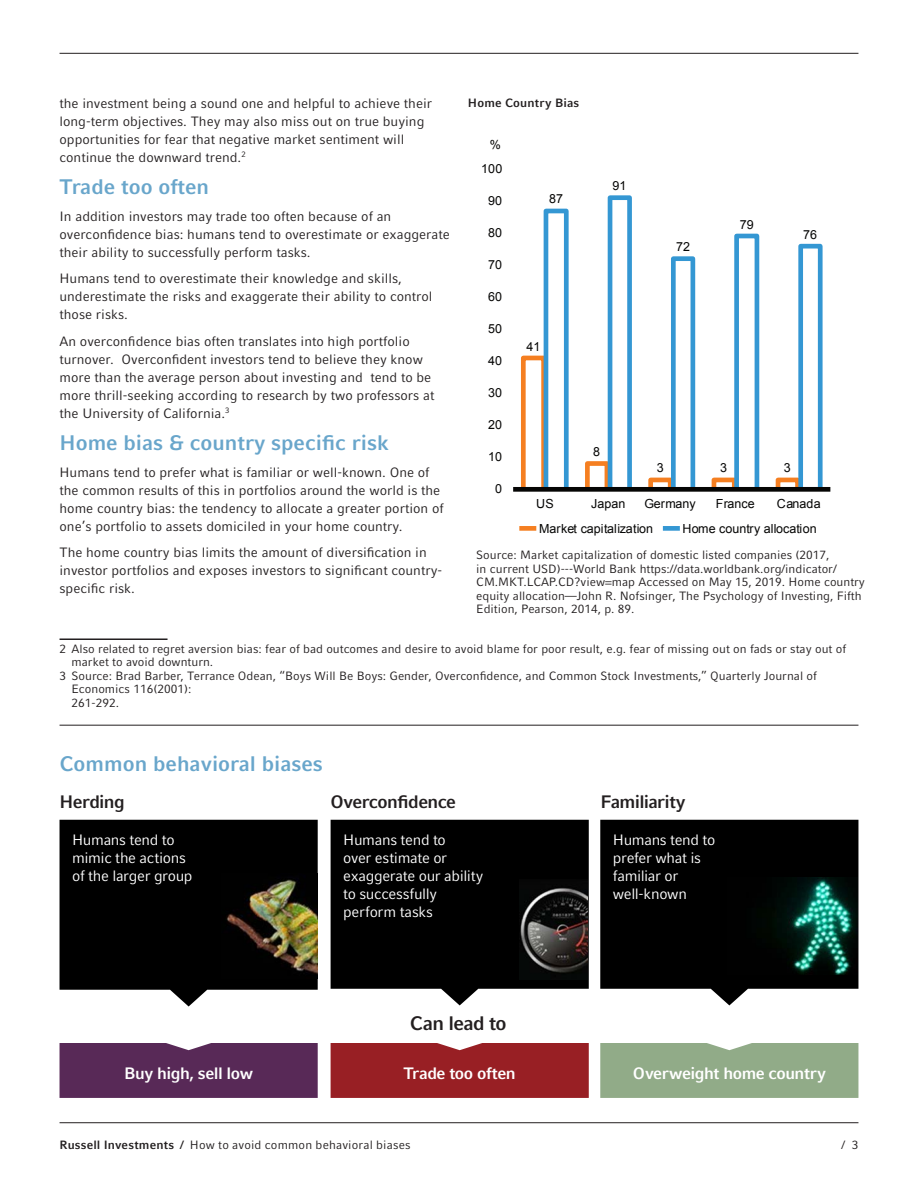
<style>
.page{position:relative;width:918px;height:1188px;background:#fff}
.page>*{position:absolute;margin:0;border:0;box-sizing:border-box;transform-origin:0 0}
.t1{font:700 21px "Compatil Fact LT Pro";color:#69a6cb}
.t2{font:700 19.5px "Compatil Fact LT Pro";letter-spacing:-.035em;color:#231f20}
.t3{font:700 18px "Compatil Fact LT Pro";letter-spacing:-.035em;color:#231f20}
.t4{font:700 16.5px "Compatil Fact LT Pro";letter-spacing:-.03em;color:#fff}
.t5{font:15px/18px "Compatil Fact LT Pro";letter-spacing:-.02em;color:#fff}
.t6{font:13.5px/18px "Compatil Fact LT Pro";color:#231f20}
.t7{font:12.45px "Arial";letter-spacing:.005em;color:#050504}
.t8{font:12px/13.5px "Compatil Fact LT Pro";color:#231f20}
.t9{font:700 12px "Compatil Fact LT Pro";letter-spacing:.015em;color:#231f20}
.s1{font-weight:700}
</style>
<div class="page">
<hr style="left:60px;top:1122px;width:798px;height:1px;background:#231f20">
<hr style="left:60px;top:53px;width:798px;height:1px;background:#231f20">
<hr style="left:60px;top:638px;width:108px;height:2px;background:#231f20">
<svg style="left:520px;top:355px;width:21px;height:132px"></svg>
<svg style="left:541px;top:195px;width:282px;height:292px"></svg>
<div style="left:513px;top:487px;width:317px;height:5px;background:#050504"></div>
<div style="left:663px;top:526px;width:17px;height:5px;background:#3497d3"></div>
<div style="left:519px;top:526px;width:17px;height:5px;background:#f57f21"></div>
<svg style="left:60px;top:820px;width:258px;height:187px;background:#1b1b1b"></svg>
<svg style="left:600px;top:820px;width:258px;height:185px;background:#1c1c1c"></svg>
<div style="left:60px;top:1043px;width:258px;height:55px;background:#582957"></div>
<div style="left:600px;top:1043px;width:258px;height:55px;background:#91ab88"></div>
<img style="left:222px;top:874px;width:95px;height:105px">
<img style="left:728px;top:878px;width:129px;height:97px">
<svg style="left:331px;top:820px;width:258px;height:185px;background:#181818"></svg>
<div style="left:331px;top:1043px;width:258px;height:55px;background:#981f24"></div>
<img style="left:519px;top:880px;width:68px;height:100px">
<hr style="left:60px;top:725px;width:798px;height:1px;background:#231f20">
<p class="t6" style="left:60px;top:94px;width:374px">the investment being a sound one and helpful to achieve their long-term objectives. They may also miss out on true buying opportunities for fear that negative market sentiment will continue the downward trend.<sup>2</sup></p>
<h1 class="t1" style="left:60px;top:175px;width:151px">Trade too often</h1>
<p class="t6" style="left:60px;top:207px;width:392px">In addition investors may trade too often because of an overconfidence bias: humans tend to overestimate or exaggerate their ability to successfully perform tasks.</p>
<p class="t6" style="left:60px;top:270px;width:374px">Humans tend to overestimate their knowledge and skills, underestimate the risks and exaggerate their ability to control those risks.</p>
<p class="t6" style="left:60px;top:332px;width:376px">An overconfidence bias often translates into high portfolio turnover. Overconfident investors tend to believe they know more than the average person about investing and tend to be more thrill-seeking according to research by two professors at the University of California.<sup>3</sup></p>
<h1 class="t1" style="left:60px;top:431px;width:331px">Home bias &amp; country specific risk</h1>
<p class="t6" style="left:60px;top:463px;width:386px">Humans tend to prefer what is familiar or well-known. One of the common results of this in portfolios around the world is the home country bias: the tendency to allocate a greater portion of one’s portfolio to assets domiciled in your home country.</p>
<p class="t6" style="left:60px;top:544px;width:384px">The home country bias limits the amount of diversification in investor portfolios and exposes investors to significant country&shy;specific risk.</p>
<p class="t9" style="left:468px;top:95px;width:113px">Home Country Bias</p>
<p class="t7" style="left:490px;top:136px;width:13px">%</p>
<p class="t7" style="left:481px;top:160px;width:23px">100</p>
<p class="t7" style="left:488px;top:192px;width:15px">90</p>
<p class="t7" style="left:488px;top:224px;width:15px">80</p>
<p class="t7" style="left:488px;top:256px;width:15px">70</p>
<p class="t7" style="left:488px;top:288px;width:15px">60</p>
<p class="t7" style="left:488px;top:320px;width:15px">50</p>
<p class="t7" style="left:488px;top:352px;width:15px">40</p>
<p class="t7" style="left:488px;top:384px;width:15px">30</p>
<p class="t7" style="left:488px;top:416px;width:15px">20</p>
<p class="t7" style="left:488px;top:448px;width:15px">10</p>
<p class="t7" style="left:495px;top:480px;width:8px">0</p>
<p class="t7" style="left:549px;top:191px;width:15px">87</p>
<p class="t7" style="left:613px;top:178px;width:15px">91</p>
<p class="t7" style="left:526px;top:338px;width:15px">41</p>
<p class="t7" style="left:676px;top:239px;width:15px">72</p>
<p class="t7" style="left:740px;top:216px;width:15px">79</p>
<p class="t7" style="left:803px;top:226px;width:15px">76</p>
<p class="t7" style="left:593px;top:444px;width:8px">8</p>
<p class="t7" style="left:657px;top:460px;width:8px">3</p>
<p class="t7" style="left:720px;top:460px;width:8px">3</p>
<p class="t7" style="left:784px;top:460px;width:8px">3</p>
<p class="t7" style="left:536px;top:495px;width:19px">US</p>
<p class="t7" style="left:591px;top:495px;width:36px">Japan</p>
<p class="t7" style="left:644px;top:495px;width:53px">Germany</p>
<p class="t7" style="left:716px;top:495px;width:40px">France</p>
<p class="t7" style="left:777px;top:495px;width:45px">Canada</p>
<p class="t7" style="left:539px;top:520px;width:115px">Market capitalization</p>
<p class="t7" style="left:682px;top:520px;width:136px">Home country allocation</p>
<p class="t8" style="left:476px;top:548px;width:390px">Source: Market capitalization of domestic listed companies (2017,<br>in current USD)---World Bank https://data.worldbank.org/indicator/ CM.MKT.LCAP.CD?view=map Accessed on May 15, 2019. Home country equity allocation—John R. Nofsinger, The Psychology of Investing, Fifth Edition, Pearson, 2014, p. 89.</p>
<p class="t8" style="left:60px;top:642px;width:788px">2 Also related to regret aversion bias: fear of bad outcomes and desire to avoid blame for poor result, e.g. fear of missing out on fads or stay out of</p>
<p class="t8" style="left:72px;top:655px;width:143px">market to avoid downturn.</p>
<p class="t8" style="left:60px;top:669px;width:759px">3 Source: Brad Barber, Terrance Odean, “Boys Will Be Boys: Gender, Overconfidence, and Common Stock Investments,” Quarterly Journal of</p>
<p class="t8" style="left:72px;top:682px;width:121px">Economics 116(2001):</p>
<p class="t8" style="left:72px;top:696px;width:49px">261-292.</p>
<h1 class="t1" style="left:60px;top:751px;width:265px">Common behavioral biases</h1>
<h3 class="t3" style="left:60px;top:791px;width:67px">Herding</h3>
<h3 class="t3" style="left:601px;top:791px;width:87px">Familiarity</h3>
<h3 class="t3" style="left:331px;top:791px;width:127px">Overconfidence</h3>
<p class="t5" style="left:72px;top:831px;width:122px">Humans tend to mimic the actions of the larger group</p>
<p class="t5" style="left:613px;top:831px;width:104px">Humans tend to prefer what is familiar or well-known</p>
<p class="t5" style="left:343px;top:831px;width:142px">Humans tend to<br>over estimate or exaggerate our ability to successfully perform tasks</p>
<h2 class="t2" style="left:410px;top:1011px;width:98px">Can lead to</h2>
<p class="t4" style="left:124px;top:1064px;width:131px">Buy high, sell low</p>
<p class="t4" style="left:633px;top:1064px;width:195px">Overweight home country</p>
<p class="t4" style="left:404px;top:1064px;width:114px">Trade too often</p>
<p class="t8" style="left:60px;top:1138px;width:353px"><span class="s1">Russell Investments /</span> How to avoid common behavioral biases</p>
<p class="t8" style="left:841px;top:1138px;width:19px">/ 3</p>
</div>
